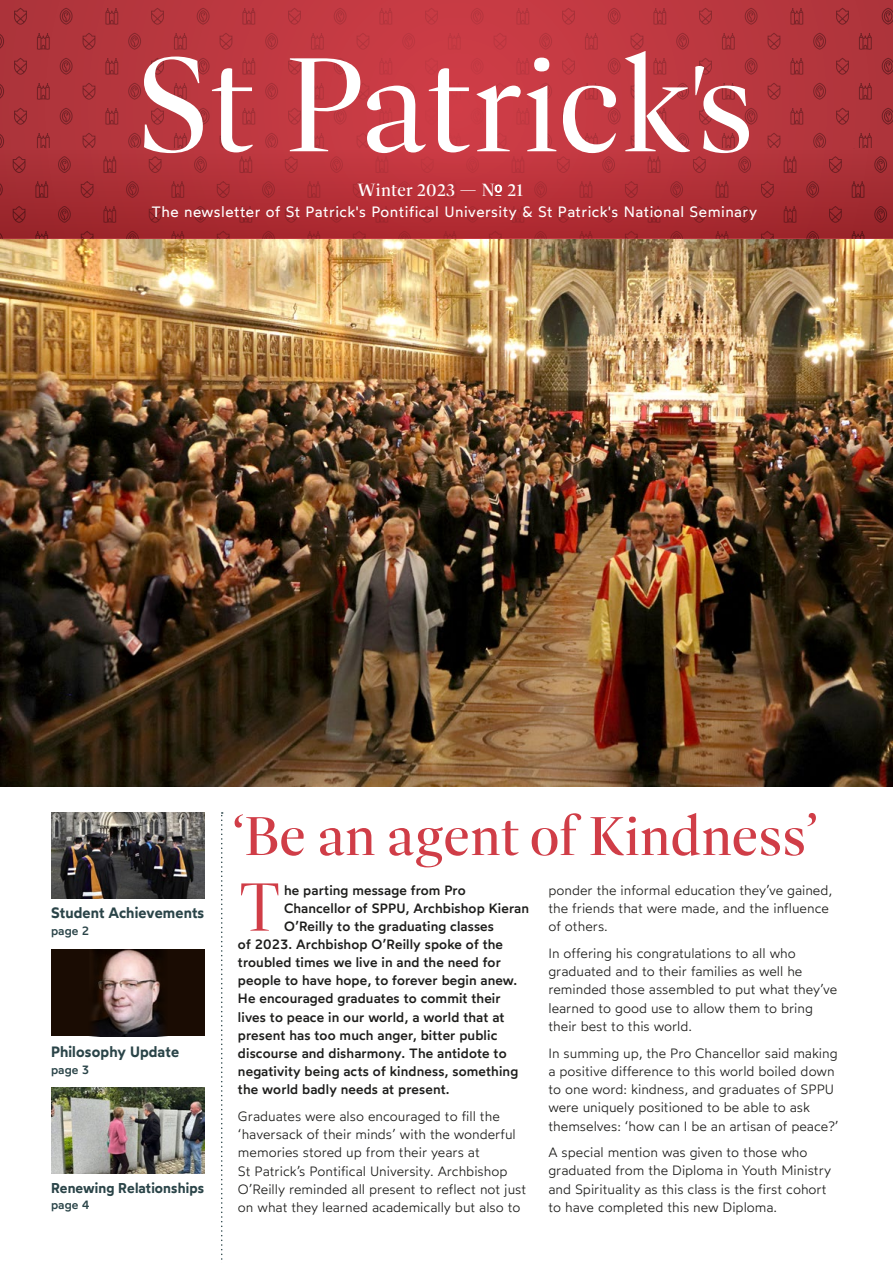
<style>
.page{position:relative;width:893px;height:1263px;background:#fff}
.page>*{position:absolute;margin:0;border:0;box-sizing:border-box;transform-origin:0 0}
.First_Para{font:300 69.3px "Dashiell Fine";color:#d03d47;scale:1.06 1}
.Title_-_Large{font:500 55.5px "Dashiell Fine";color:#d03d47}
.t1{font:500 18px "Dashiell Fine";letter-spacing:.015em;color:#fff}
.t2{font:15px "Wotfard";letter-spacing:.035em;color:#fff}
.t3{font:600 15px "Wotfard";letter-spacing:.01em;color:#2a4448}
.t4{font:600 14.25px "Wotfard";letter-spacing:.01em;color:#2a4448}
.t5{font:300 13.5px/18.3px "Wotfard";color:#1d1d1b}
.First_Para-2{font:500 13.5px "Wotfard";letter-spacing:.01em;color:#1d1d1b}
.t6{font:500 12px "Wotfard";letter-spacing:.01em;color:#2a4448}
</style>
<div class="page">
<div style="left:51px;top:950px;width:153px;height:86px;background:#1a0c03"></div>
<img style="left:93px;top:950px;width:70px;height:86px">
<img style="left:51px;top:812px;width:153px;height:87px">
<img style="left:0;top:238px;width:893px;height:549px">
<svg style="left:0;top:0;width:893px;height:149px;background:#b7363e"></svg>
<svg style="left:0;top:149px;width:893px;height:89px;background:#ac2d34"></svg>
<svg style="left:144px;top:57px;width:59px;height:96px"></svg>
<svg style="left:212px;top:68px;width:41px;height:84px"></svg>
<svg style="left:290px;top:58px;width:70px;height:93px"></svg>
<svg style="left:367px;top:68px;width:103px;height:85px"></svg>
<svg style="left:476px;top:86px;width:45px;height:65px"></svg>
<svg style="left:527px;top:58px;width:29px;height:93px"></svg>
<svg style="left:563px;top:86px;width:53px;height:67px"></svg>
<svg style="left:625px;top:51px;width:124px;height:103px"></svg>
<svg style="left:495px;top:185px;width:7px;height:11px"></svg>
<img style="left:51px;top:1087px;width:153px;height:87px">
<svg style="left:221px;top:812px;width:2px;height:448px"></svg>
<p class="t1" style="left:357px;top:179px;width:167px">Winter 2023 — N 21</p>
<p class="t2" style="left:151px;top:202px;width:607px">The newsletter of St Patrick's Pontifical University &amp; St Patrick's National Seminary</p>
<p class="t3" style="left:51px;top:904px;width:155px">Student Achievements</p>
<p class="t6" style="left:51px;top:923px;width:40px">page 2</p>
<p class="t3" style="left:51px;top:1042px;width:130px">Philosophy Update</p>
<p class="t6" style="left:51px;top:1062px;width:40px">page 3</p>
<p class="t4" style="left:51px;top:1179px;width:155px">Renewing Relationships</p>
<p class="t6" style="left:51px;top:1197px;width:40px">page 4</p>
<p class="Title_-_Large" style="left:232px;top:804px;width:587px">‘Be an agent of Kindness’</p>
<p class="First_Para" style="left:238px;top:867px;width:43px">T</p>
<p class="First_Para-2" style="left:284px;top:881px;width:183px">he parting message from Pro</p>
<p class="First_Para-2" style="left:284px;top:899px;width:247px">Chancellor of SPPU, Archbishop Kieran</p>
<p class="First_Para-2" style="left:284px;top:917px;width:211px">O’Reilly to the graduating classes</p>
<p class="First_Para-2" style="left:238px;top:935px;width:267px">of 2023. Archbishop O’Reilly spoke of the</p>
<p class="First_Para-2" style="left:238px;top:954px;width:264px">troubled times we live in and the need for</p>
<p class="First_Para-2" style="left:238px;top:972px;width:281px">people to have hope, to forever begin anew.</p>
<p class="First_Para-2" style="left:238px;top:990px;width:264px">He encouraged graduates to commit their</p>
<p class="First_Para-2" style="left:238px;top:1008px;width:268px">lives to peace in our world, a world that at</p>
<p class="First_Para-2" style="left:238px;top:1026px;width:261px">present has too much anger, bitter public</p>
<p class="First_Para-2" style="left:238px;top:1045px;width:270px">discourse and disharmony. The antidote to</p>
<p class="First_Para-2" style="left:238px;top:1063px;width:282px">negativity being acts of kindness, something</p>
<p class="First_Para-2" style="left:238px;top:1081px;width:213px">the world badly needs at present.</p>
<p class="t5" style="left:238px;top:1107px;width:290px">Graduates were also encouraged to fill the ‘haversack of their minds’ with the wonderful memories stored up from their years at<br>St Patrick’s Pontifical University. Archbishop O’Reilly reminded all present to reflect not just on what they learned academically but also to</p>
<p class="t5" style="left:548px;top:880px;width:285px">ponder the informal education they’ve gained, the friends that were made, and the influence of others.</p>
<p class="t5" style="left:548px;top:944px;width:290px">In offering his congratulations to all who graduated and to their families as well he reminded those assembled to put what they’ve learned to good use to allow them to bring their best to this world.</p>
<p class="t5" style="left:548px;top:1043px;width:292px">In summing up, the Pro Chancellor said making a positive difference to this world boiled down to one word: kindness, and graduates of SPPU were uniquely positioned to be able to ask themselves: ‘how can I be an artisan of peace?’</p>
<p class="t5" style="left:548px;top:1143px;width:284px">A special mention was given to those who graduated from the Diploma in Youth Ministry and Spirituality as this class is the first cohort to have completed this new Diploma.</p>
</div>
